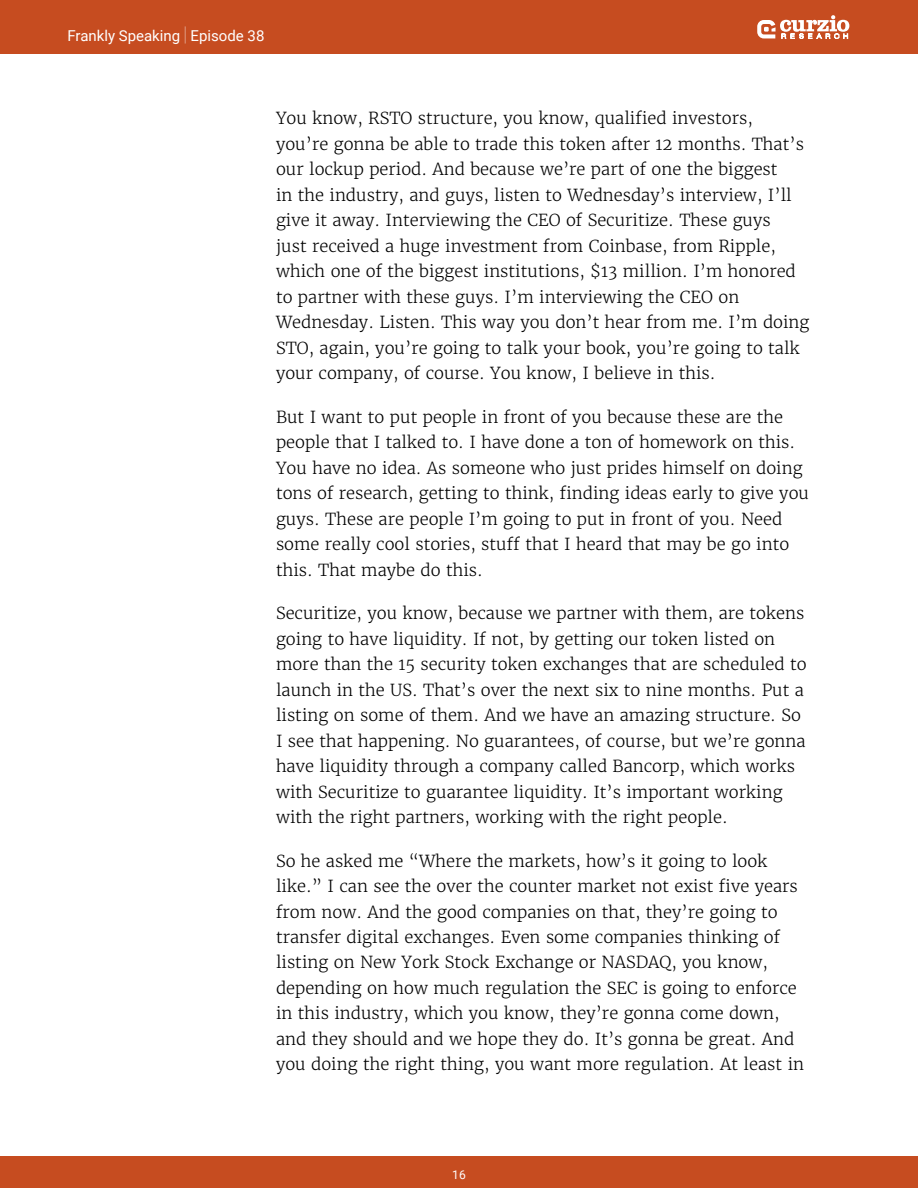
<style>
.page{position:relative;width:918px;height:1188px;background:#fff}
.page>*{position:absolute;margin:0;border:0;box-sizing:border-box;transform-origin:0 0}
.t1{font:300 16.5px/25.5px "Merriweather";color:#000}
.t2{font:15px "Roboto";color:#fff}
.t3{font:12px "Roboto";color:#fff}
.s1{font-weight:100;font-size:20.25px}
</style>
<div class="page">
<div style="left:0;top:1156px;width:918px;height:32px;background:#c64c20"></div>
<div style="left:0;top:0;width:918px;height:54px;background:#c64c20"></div>
<svg style="left:757px;top:15px;width:92px;height:24px"></svg>
<p class="t2" style="left:68px;top:25px;width:198px">Frankly Speaking <span class="s1">|</span> Episode 38</p>
<p class="t1" style="left:276px;top:106px;width:535px">You know, RSTO structure, you know, qualified investors,<br>you’re gonna be able to trade this token after 12 months. That’s our lockup period. And because we’re part of one the biggest<br>in the industry, and guys, listen to Wednesday’s interview, I’ll give it away. Interviewing the CEO of Securitize. These guys<br>just received a huge investment from Coinbase, from Ripple, which one of the biggest institutions, $13 million. I’m honored to partner with these guys. I’m interviewing the CEO on Wednesday. Listen. This way you don’t hear from me. I’m doing STO, again, you’re going to talk your book, you’re going to talk your company, of course. You know, I believe in this.</p>
<p class="t1" style="left:276px;top:404px;width:535px">But I want to put people in front of you because these are the people that I talked to. I have done a ton of homework on this.<br>You have no idea. As someone who just prides himself on doing tons of research, getting to think, finding ideas early to give you guys. These are people I’m going to put in front of you. Need some really cool stories, stuff that I heard that may be go into this. That maybe do this.</p>
<p class="t1" style="left:276px;top:600px;width:532px">Securitize, you know, because we partner with them, are tokens going to have liquidity. If not, by getting our token listed on more than the 15 security token exchanges that are scheduled to launch in the US. That’s over the next six to nine months. Put a listing on some of them. And we have an amazing structure. So I see that happening. No guarantees, of course, but we’re gonna have liquidity through a company called Bancorp, which works with Securitize to guarantee liquidity. It’s important working with the right partners, working with the right people.</p>
<p class="t1" style="left:276px;top:848px;width:530px">So he asked me “Where the markets, how’s it going to look like.” I can see the over the counter market not exist five years from now. And the good companies on that, they’re going to transfer digital exchanges. Even some companies thinking of listing on New York Stock Exchange or NASDAQ, you know, depending on how much regulation the SEC is going to enforce in this industry, which you know, they’re gonna come down, and they should and we hope they do. It’s gonna be great. And you doing the right thing, you want more regulation. At least in</p>
<p class="t3" style="left:452px;top:1166px;width:15px">16</p>
</div>
